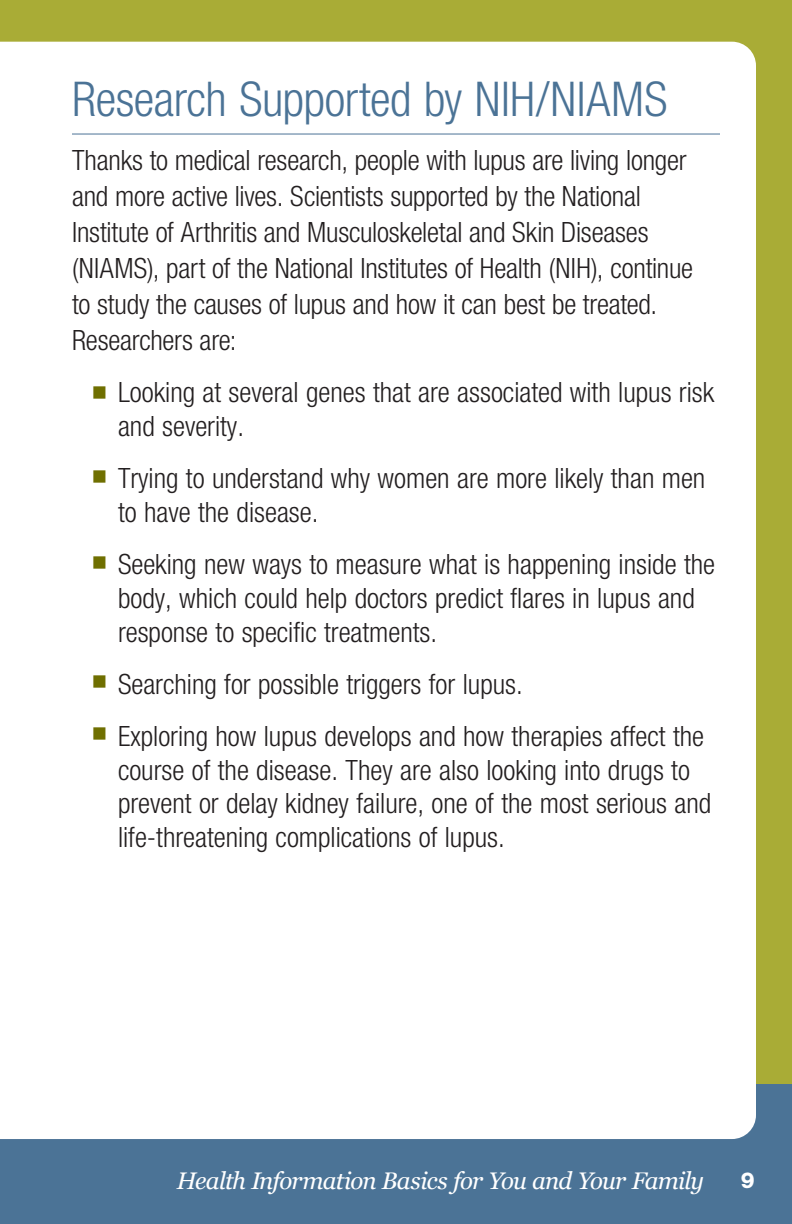
<style>
.page{position:relative;width:792px;height:1224px;background:#fff}
.page>*{position:absolute;margin:0;border:0;box-sizing:border-box;transform-origin:0 0}
.t1{font:300 condensed 48px "Helvetica Neue LT Std";letter-spacing:-.01em;color:#4b7396}
.t2{font:300 condensed 28px/34px "Helvetica Neue LT Std";color:#231f20}
.t3{font:italic 24px "Georgia";letter-spacing:-.035em;color:#fff}
.t4{font:800 22px "Helvetica Neue LT Std";color:#fff}
.s1{font-family:"Arial Unicode MS";font-weight:400;font-stretch:normal;color:#6f6f00}
</style>
<div class="page">
<div style="left:0;top:1066px;width:792px;height:158px;background:#4b7396"></div>
<div style="left:0;top:0;width:792px;height:1084px;background:#a9ac36"></div>
<div style="left:1px;top:42px;width:755px;height:1097px;background:#fff"></div>
<svg style="left:0;top:42px;width:1px;height:1097px"></svg>
<hr style="left:72px;top:134px;width:648px;height:1px;background:#4b7396">
<h2 class="t1" style="left:72px;top:71px;width:597px">Research Supported by NIH/NIAMS</h2>
<p class="t2" style="left:72px;top:141px;width:623px;line-height:36px">Thanks to medical research, people with lupus are living longer and more active lives. Scientists supported by the National Institute of Arthritis and Musculoskeletal and Skin Diseases (NIAMS), part of the National Institutes of Health (NIH), continue to study the causes of lupus and how it can best be treated.<br>Researchers are:</p>
<p class="t2" style="left:118px;top:374px;width:598px;text-indent:-27px"><span class="s1">■</span> Looking at several genes that are associated with lupus risk and severity.</p>
<p class="t2" style="left:118px;top:460px;width:589px;text-indent:-27px"><span class="s1">■</span> Trying to understand why women are more likely than men to have the disease.</p>
<p class="t2" style="left:118px;top:546px;width:599px;text-indent:-27px"><span class="s1">■</span> Seeking new ways to measure what is happening inside the body, which could help doctors predict flares in lupus and response to specific treatments.</p>
<p class="t2" style="left:91px;top:666px;width:433px"><span class="s1">■</span> Searching for possible triggers for lupus.</p>
<p class="t2" style="left:118px;top:718px;width:595px;text-indent:-27px"><span class="s1">■</span> Exploring how lupus develops and how therapies affect the course of the disease. They are also looking into drugs to prevent or delay kidney failure, one of the most serious and life-threatening complications of lupus.</p>
<p class="t3" style="left:177px;top:1163px;width:529px">Health Information Basics for You and Your Family</p>
<p class="t4" style="left:741px;top:1167px;width:15px">9</p>
</div>
